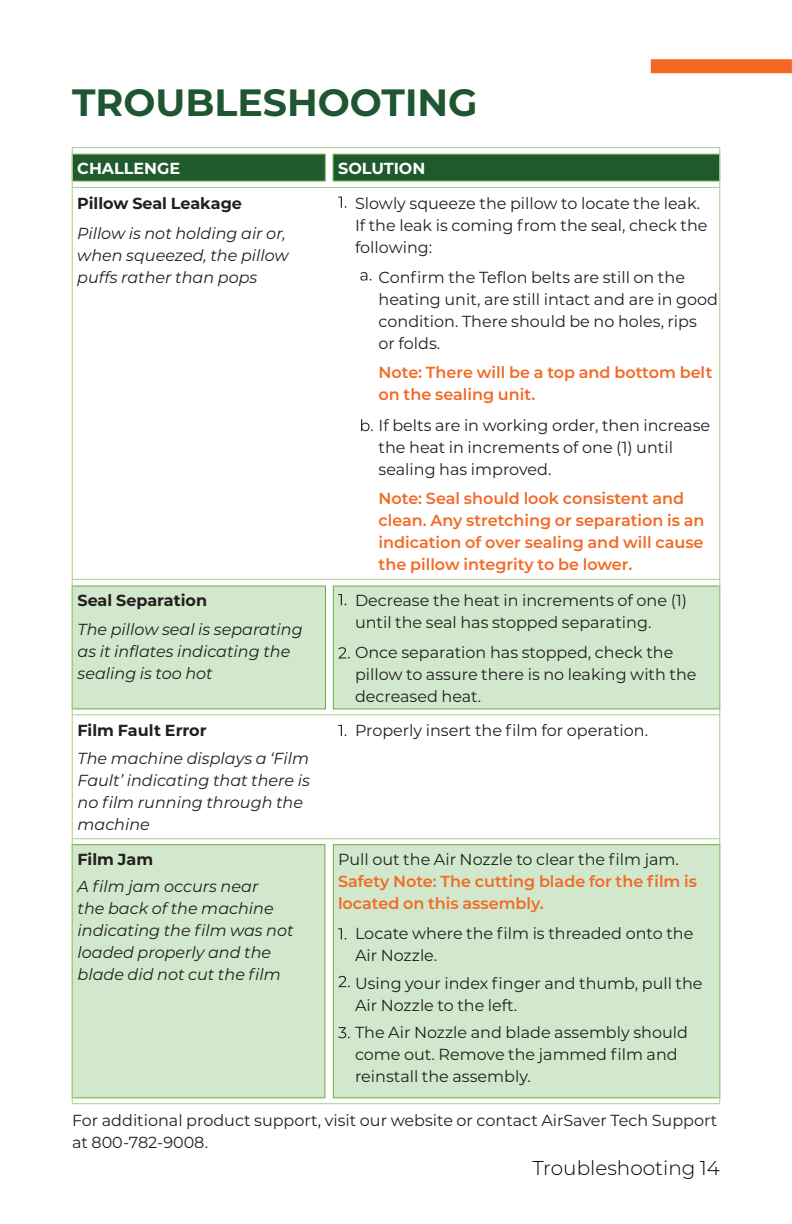
<style>
.page{position:relative;width:792px;height:1224px;background:#fff}
.page>*{position:absolute;margin:0;border:0;box-sizing:border-box;transform-origin:0 0}
.t1{font:700 38px "Montserrat";color:#205532}
.t2{font:300 20px "Montserrat";color:#000}
.t3{font:16px/22px "Montserrat";color:#231f20}
.t4{font:italic 16px/22px "Montserrat";color:#231f20}
.t5{font:600 16px/22px "Montserrat";color:#f36a26}
.t6{font:700 16px "Montserrat";color:#231f20}
.t7{font:700 16px "Montserrat";color:#fff}
</style>
<div class="page">
<div style="left:72px;top:154px;width:253px;height:27px;background:#205a2d;border:1px solid #70aa42"></div>
<div style="left:72px;top:586px;width:254px;height:123px;background:#d1e8cc;border:1px solid #70aa42"></div>
<div style="left:72px;top:844px;width:253px;height:254px;background:#d1e8cc;border:1px solid #70aa42"></div>
<div style="left:333px;top:586px;width:387px;height:123px;background:#d1e8cc"></div>
<div style="left:333px;top:844px;width:387px;height:254px;background:#d1e8cc;border:1px solid #70aa42"></div>
<div style="left:333px;top:154px;width:387px;height:27px;background:#1f592d;border:1px solid #70ad45"></div>
<hr style="left:72px;top:187px;width:648px;height:1px;background:#a7d08c">
<hr style="left:72px;top:579px;width:648px;height:1px;background:#a7d08c">
<hr style="left:72px;top:715px;width:648px;height:1px;background:#a7d08c">
<hr style="left:73px;top:838px;width:647px;height:1px;background:#a7d08c">
<div style="left:651px;top:59px;width:141px;height:14px;background:#f36923"></div>
<svg style="left:338px;top:1027px;width:12px;height:11px"></svg>
<svg style="left:338px;top:647px;width:12px;height:12px"></svg>
<svg style="left:360px;top:272px;width:11px;height:9px"></svg>
<svg style="left:361px;top:419px;width:12px;height:12px"></svg>
<svg style="left:338px;top:976px;width:12px;height:11px"></svg>
<svg style="left:338px;top:594px;width:8px;height:11px"></svg>
<svg style="left:338px;top:725px;width:8px;height:11px"></svg>
<svg style="left:338px;top:197px;width:8px;height:11px"></svg>
<svg style="left:338px;top:928px;width:8px;height:12px"></svg>
<h1 class="t1" style="left:72px;top:75px;width:407px">TROUBLESHOOTING</h1>
<p class="t7" style="left:77px;top:157px;width:104px">CHALLENGE</p>
<p class="t6" style="left:77px;top:192px;width:166px">Pillow Seal Leakage</p>
<p class="t4" style="left:77px;top:222px;width:213px">Pillow is not holding air or, when squeezed, the pillow puffs rather than pops</p>
<p class="t6" style="left:78px;top:588px;width:131px">Seal Separation</p>
<p class="t4" style="left:78px;top:618px;width:227px">The pillow seal is separating as it inflates indicating the sealing is too hot</p>
<p class="t6" style="left:78px;top:719px;width:131px">Film Fault Error</p>
<p class="t4" style="left:78px;top:746px;width:234px">The machine displays a ‘Film<br>Fault’ indicating that there is no film running through the machine</p>
<p class="t6" style="left:78px;top:847px;width:77px">Film Jam</p>
<p class="t4" style="left:78px;top:875px;width:218px">A film jam occurs near<br>the back of the machine indicating the film was not loaded properly and the blade did not cut the film</p>
<p class="t7" style="left:338px;top:157px;width:89px">SOLUTION</p>
<p class="t3" style="left:355px;top:192px;width:354px">Slowly squeeze the pillow to locate the leak.<br>If the leak is coming from the seal, check the following:</p>
<p class="t3" style="left:379px;top:265px;width:341px">Confirm the Teflon belts are still on the heating unit, are still intact and are in good condition. There should be no holes, rips<br>or folds.</p>
<p class="t5" style="left:379px;top:361px;width:335px">Note: There will be a top and bottom belt on the sealing unit.</p>
<p class="t3" style="left:379px;top:414px;width:333px">If belts are in working order, then increase the heat in increments of one (1) until sealing has improved.</p>
<p class="t5" style="left:379px;top:487px;width:328px">Note: Seal should look consistent and clean. Any stretching or separation is an indication of over sealing and will cause the pillow integrity to be lower.</p>
<p class="t3" style="left:355px;top:588px;width:334px">Decrease the heat in increments of one (1) until the seal has stopped separating.</p>
<p class="t3" style="left:355px;top:641px;width:343px">Once separation has stopped, check the pillow to assure there is no leaking with the decreased heat.</p>
<p class="t3" style="left:355px;top:719px;width:295px">Properly insert the film for operation.</p>
<p class="t3" style="left:338px;top:847px;width:342px">Pull out the Air Nozzle to clear the film jam.</p>
<p class="t5" style="left:338px;top:869px;width:361px">Safety Note: The cutting blade for the film is located on this assembly.</p>
<p class="t3" style="left:355px;top:922px;width:340px">Locate where the film is threaded onto the<br>Air Nozzle.</p>
<p class="t3" style="left:355px;top:972px;width:349px">Using your index finger and thumb, pull the<br>Air Nozzle to the left.</p>
<p class="t3" style="left:355px;top:1021px;width:335px">The Air Nozzle and blade assembly should come out. Remove the jammed film and reinstall the assembly.</p>
<p class="t3" style="left:72px;top:1108px;width:647px">For additional product support, visit our website or contact AirSaver Tech Support at 800-782-9008.</p>
<p class="t2" style="left:532px;top:1154px;width:189px">Troubleshooting 14</p>
</div>
